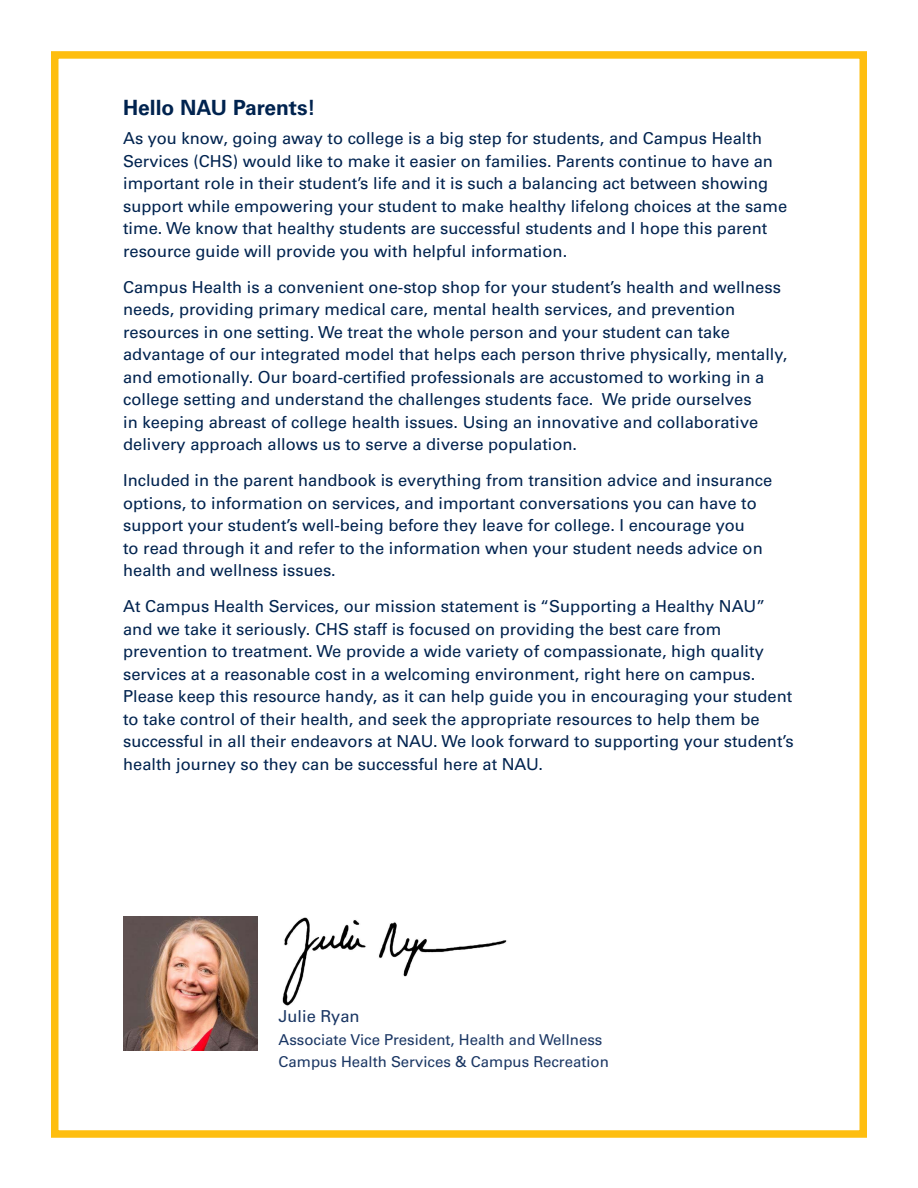
<style>
.page{position:relative;width:918px;height:1188px;background:#fff}
.page>*{position:absolute;margin:0;border:0;box-sizing:border-box;transform-origin:0 0}
.p_body_bold{font:700 21px "Univers LT Pro 65";color:#00234f}
.p_body{font:16.5px/22.5px "Univers LT Pro 55 Roman";color:#00234f}
.p_body_condensed{font:16.5px "Univers LT Pro 55 Roman";color:#1b3764}
.p_body_condensed-2{font:15px "Univers LT Pro 55 Roman";color:#1b3764}
</style>
<div class="page">
<div style="left:51px;top:51px;width:816px;height:1087px;border:8px solid #febe10"></div>
<img style="left:123px;top:917px;width:134px;height:134px">
<img style="left:282px;top:917px;width:225px;height:89px">
<p class="p_body_bold" style="left:123px;top:93px;width:194px">Hello NAU Parents!</p>
<p class="p_body" style="left:123px;top:127px;width:666px">As you know, going away to college is a big step for students, and Campus Health Services (CHS) would like to make it easier on families. Parents continue to have an important role in their student’s life and it is such a balancing act between showing support while empowering your student to make healthy lifelong choices at the same time. We know that healthy students are successful students and I hope this parent resource guide will provide you with helpful information.</p>
<p class="p_body" style="left:123px;top:275px;width:666px">Campus Health is a convenient one-stop shop for your student’s health and wellness needs, providing primary medical care, mental health services, and prevention resources in one setting. We treat the whole person and your student can take advantage of our integrated model that helps each person thrive physically, mentally, and emotionally. Our board-certified professionals are accustomed to working in a college setting and understand the challenges students face. We pride ourselves<br>in keeping abreast of college health issues. Using an innovative and collaborative delivery approach allows us to serve a diverse population.</p>
<p class="p_body" style="left:123px;top:469px;width:651px">Included in the parent handbook is everything from transition advice and insurance options, to information on services, and important conversations you can have to support your student’s well-being before they leave for college. I encourage you<br>to read through it and refer to the information when your student needs advice on health and wellness issues.</p>
<p class="p_body" style="left:123px;top:595px;width:672px">At Campus Health Services, our mission statement is “Supporting a Healthy NAU” and we take it seriously. CHS staff is focused on providing the best care from prevention to treatment. We provide a wide variety of compassionate, high quality services at a reasonable cost in a welcoming environment, right here on campus.<br>Please keep this resource handy, as it can help guide you in encouraging your student to take control of their health, and seek the appropriate resources to help them be successful in all their endeavors at NAU. We look forward to supporting your student’s health journey so they can be successful here at NAU.</p>
<p class="p_body_condensed" style="left:279px;top:1005px;width:82px">Julie Ryan</p>
<p class="p_body_condensed-2" style="left:279px;top:1029px;width:325px">Associate Vice President, Health and Wellness</p>
<p class="p_body_condensed-2" style="left:279px;top:1052px;width:332px">Campus Health Services &amp; Campus Recreation</p>
</div>
